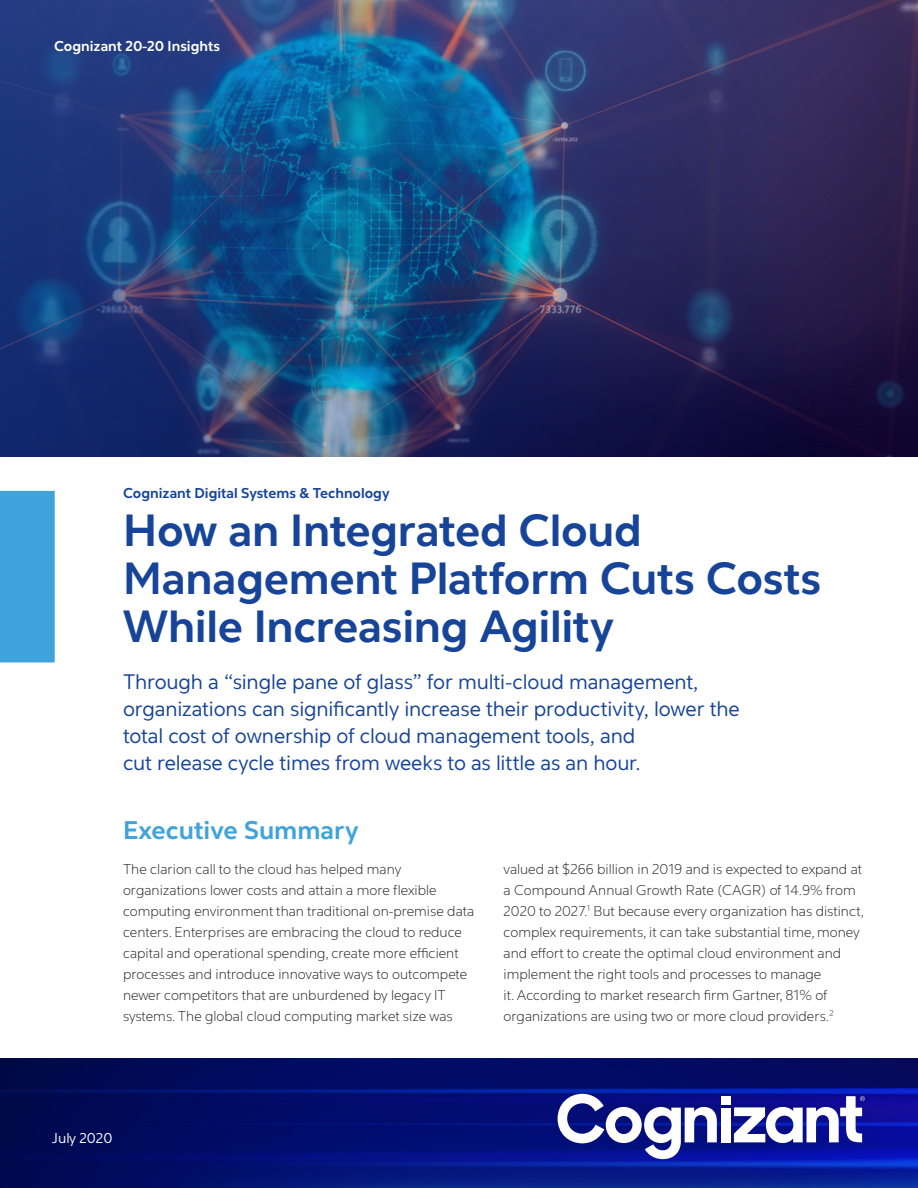
<style>
.page{position:relative;width:918px;height:1188px;background:#fff}
.page>*{position:absolute;margin:0;border:0;box-sizing:border-box;transform-origin:0 0}
.Title_30_32{font:700 45px/48px "Cognizant Sans";letter-spacing:-.005em;color:#164499}
.Executive_Summary_he{font:700 25.5px "Cognizant Sans";color:#40a3db}
.Deck_14_18{font:21px/27px "Cognizant Sans";letter-spacing:-.01em;color:#164499}
.Body_9_5_14{font:300 14.25px/21px "Cognizant Sans";color:#231f20}
.Service_line_9_5_14{font:700 14.25px "Cognizant Sans";color:#164499}
.t1{font:700 14.25px "Cognizant Sans";color:#fff}
.Cognizant_20-20_date{font:14.25px "Cognizant Sans";color:#fff}
</style>
<div class="page">
<img style="left:0;top:1058px;width:918px;height:130px">
<img style="left:0;top:0;width:918px;height:457px">
<div style="left:721px;top:1096px;width:10px;height:9px;background:#fff"></div>
<div style="left:721px;top:1108px;width:9px;height:34px;background:#fff"></div>
<svg style="left:558px;top:1094px;width:159px;height:65px"></svg>
<svg style="left:734px;top:1096px;width:131px;height:47px"></svg>
<div style="left:0;top:491px;width:55px;height:171px;background:#40a3db"></div>
<p class="t1" style="left:54px;top:37px;width:168px">Cognizant 20-20 Insights</p>
<p class="Service_line_9_5_14" style="left:123px;top:484px;width:268px">Cognizant Digital Systems &amp; Technology</p>
<p class="Title_30_32" style="left:123px;top:507px;width:700px">How an Integrated Cloud<br>Management Platform Cuts Costs<br>While Increasing Agility</p>
<p class="Deck_14_18" style="left:123px;top:669px;width:618px">Through a “single pane of glass” for multi-cloud management, organizations can significantly increase their productivity, lower the total cost of ownership of cloud management tools, and<br>cut release cycle times from weeks to as little as an hour.</p>
<p class="Executive_Summary_he" style="left:123px;top:814px;width:237px">Executive Summary</p>
<p class="Body_9_5_14" style="left:123px;top:859px;width:353px">The clarion call to the cloud has helped many organizations lower costs and attain a more flexible computing environment than traditional on-premise data centers. Enterprises are embracing the cloud to reduce capital and operational spending, create more efficient processes and introduce innovative ways to outcompete newer competitors that are unburdened by legacy IT systems. The global cloud computing market size was</p>
<p class="Body_9_5_14" style="left:504px;top:859px;width:362px">valued at $266 billion in 2019 and is expected to expand at a Compound Annual Growth Rate (CAGR) of 14.9% from 2020 to 2027.<sup>1</sup> But because every organization has distinct, complex requirements, it can take substantial time, money and effort to create the optimal cloud environment and implement the right tools and processes to manage<br>it. According to market research firm Gartner, 81% of organizations are using two or more cloud providers.<sup>2</sup></p>
<p class="Cognizant_20-20_date" style="left:52px;top:1129px;width:62px">July 2020</p>
</div>
